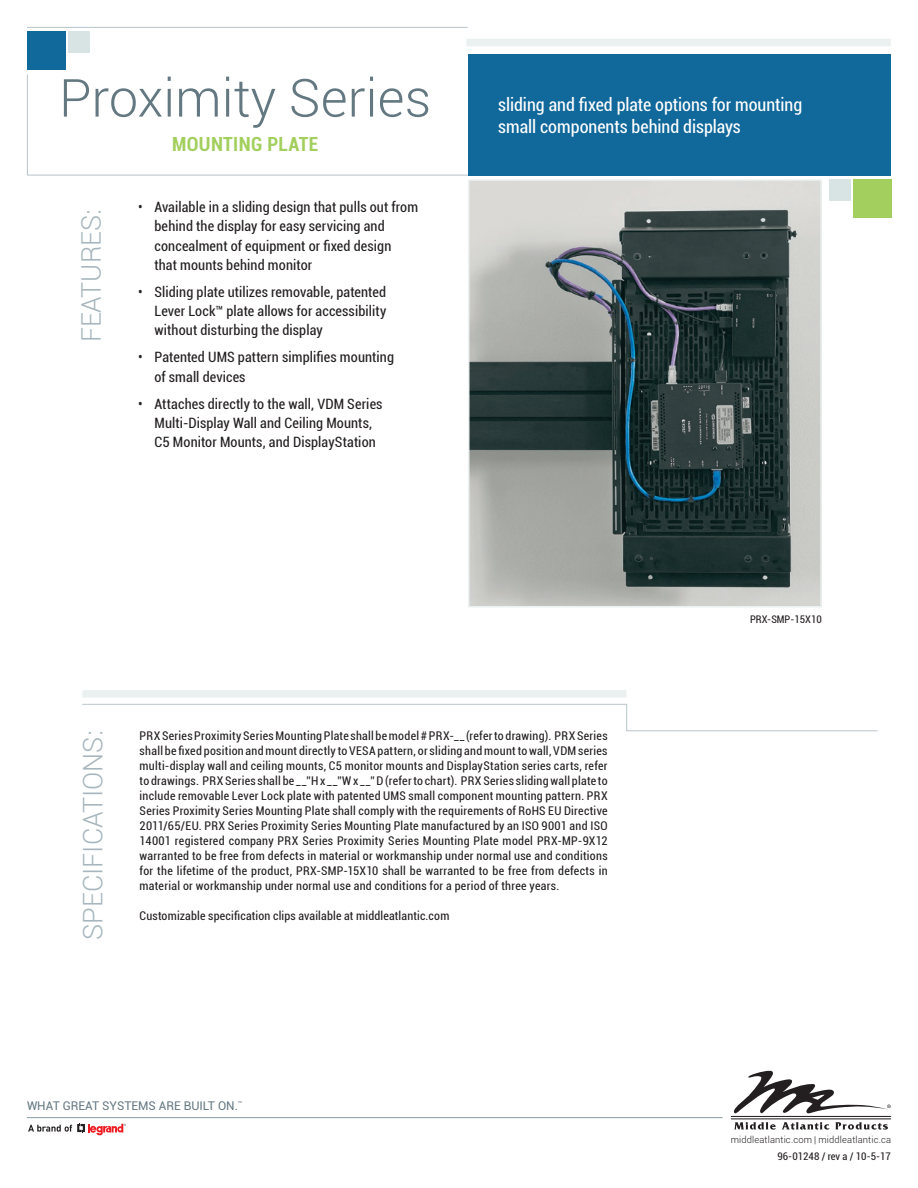
<style>
.page{position:relative;width:918px;height:1188px;background:#fff}
.page>*{position:absolute;margin:0;border:0;box-sizing:border-box;transform-origin:0 0}
.t1{font:300 52.5px "Roboto";color:#647882}
.t2{font:300 27px "Roboto";color:#a7b6be}
.t3{font:700 condensed 19.5px "Roboto";letter-spacing:.02em;color:#a3cf5e}
.t4{font:condensed 18px/22.5px "Roboto";color:#fff}
.t5{font:condensed 14.25px/19px "Roboto";letter-spacing:.01em;color:#231f20}
.t6{font:condensed 12px/15px "Roboto";letter-spacing:.02em;color:#231f20;text-align:justify}
.t7{font:12px "Roboto";color:#647882}
.t8{font:condensed 10.5px "Roboto";color:#231f20}
.t9{font:300 9.3px "Roboto";letter-spacing:.015em;color:#231f20}
</style>
<div class="page">
<img style="left:471px;top:182px;width:348px;height:423px">
<div style="left:468px;top:179px;width:354px;height:429px;border:2px solid #ebf1f1"></div>
<div style="left:468px;top:54px;width:423px;height:121px;background:#10689b"></div>
<svg style="left:27px;top:74px;width:442px;height:102px"></svg>
<svg style="left:82px;top:704px;width:796px;height:28px"></svg>
<div style="left:27px;top:32px;width:39px;height:38px;background:#10689b"></div>
<div style="left:854px;top:179px;width:38px;height:38px;background:#a3cf5e"></div>
<div style="left:69px;top:32px;width:21px;height:21px;background:#d8e4e3"></div>
<div style="left:829px;top:179px;width:21px;height:21px;background:#d8e4e3"></div>
<div style="left:82px;top:690px;width:544px;height:8px;background:#ebf1f1"></div>
<div style="left:467px;top:39px;width:424px;height:7px;background:#ebf1f1"></div>
<svg style="left:734px;top:1071px;width:157px;height:43px"></svg>
<hr style="left:731px;top:1116px;width:160px;height:1px;background:#231f20">
<hr style="left:731px;top:1118px;width:160px;height:1px;background:#231f20">
<svg style="left:734px;top:1122px;width:42px;height:8px"></svg>
<svg style="left:782px;top:1122px;width:47px;height:8px"></svg>
<svg style="left:835px;top:1122px;width:53px;height:8px"></svg>
<svg style="left:28px;top:1123px;width:98px;height:13px"></svg>
<hr style="left:27px;top:1117px;width:696px;height:1px;background:#8a9ca6">
<hr style="left:27px;top:27px;width:441px;height:1px;background:#b8c4cb">
<h1 class="t1" style="left:59px;top:62px;width:374px">Proximity Series</h1>
<h3 class="t3" style="left:172px;top:131px;width:147px">MOUNTING PLATE</h3>
<h2 class="t2" style="left:73px;top:342px;width:135px;rotate:-90deg">FEATURES:</h2>
<p class="t5" style="left:155px;top:197px;width:265px;text-indent:-17px">• Available in a sliding design that pulls out from behind the display for easy servicing and concealment of equipment or fixed design<br>that mounts behind monitor</p>
<p class="t5" style="left:155px;top:282px;width:233px;text-align:justify;text-indent:-17px">• Sliding plate utilizes removable, patented Lever Lock™ plate allows for accessibility without disturbing the display</p>
<p class="t5" style="left:155px;top:347px;width:241px;text-indent:-17px">• Patented UMS pattern simplifies mounting of small devices</p>
<p class="t5" style="left:155px;top:394px;width:230px;text-indent:-17px">• Attaches directly to the wall, VDM Series<br>Multi-Display Wall and Ceiling Mounts,<br>C5 Monitor Mounts, and DisplayStation</p>
<h3 class="t4" style="left:498px;top:92px;width:306px">sliding and fixed plate options for mounting small components behind displays</h3>
<p class="t8" style="left:750px;top:612px;width:73px">PRX-SMP-15X10</p>
<h2 class="t2" style="left:74px;top:940px;width:211px;rotate:-90deg">SPECIFICATIONS:</h2>
<p class="t6" style="left:140px;top:728px;width:470px">PRX Series Proximity Series Mounting Plate shall be model # PRX-__ (refer to drawing). PRX Series shall be fixed position and mount directly to VESA pattern, or sliding and mount to wall, VDM series multi-display wall and ceiling mounts, C5 monitor mounts and DisplayStation series carts, refer to drawings. PRX Series shall be __”H x __”W x __” D (refer to chart). PRX Series sliding wall plate to include removable Lever Lock plate with patented UMS small component mounting pattern. PRX Series Proximity Series Mounting Plate shall comply with the requirements of RoHS EU Directive 2011/65/EU. PRX Series Proximity Series Mounting Plate manufactured by an ISO 9001 and ISO 14001 registered company PRX Series Proximity Series Mounting Plate model PRX-MP-9X12 warranted to be free from defects in material or workmanship under normal use and conditions for the lifetime of the product, PRX-SMP-15X10 shall be warranted to be free from defects in material or workmanship under normal use and conditions for a period of three years.</p>
<p class="t6" style="left:140px;top:908px;width:311px">Customizable specification clips available at middleatlantic.com</p>
<p class="t7" style="left:27px;top:1098px;width:217px">WHAT GREAT SYSTEMS ARE BUILT ON.<sup>™</sup></p>
<p class="t9" style="left:731px;top:1133px;width:162px">middleatlantic.com | middleatlantic.ca</p>
<p class="t8" style="left:777px;top:1149px;width:115px">96-01248 / rev a / 10-5-17</p>
</div>
